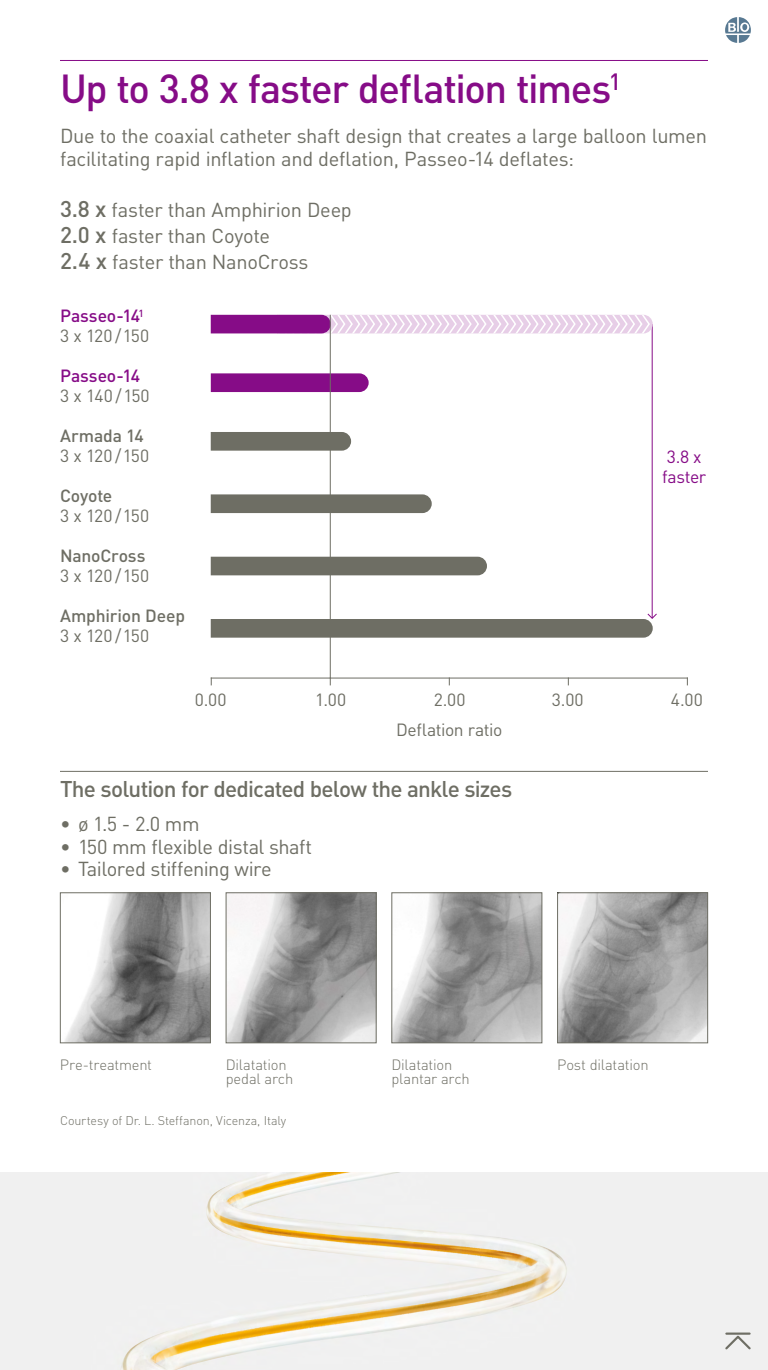
<style>
.page{position:relative;width:768px;height:1370px;background:#fff}
.page>*{position:absolute;margin:0;border:0;box-sizing:border-box;transform-origin:0 0}
.t1{font:500 40px "DIN Pro";letter-spacing:-.035em;color:#860c87}
.t2{font:500 22.5px "DIN Pro";letter-spacing:-.035em;color:#6e6e64}
.t3{font:20px/25.8px "DIN Pro";letter-spacing:-.015em;color:#6e6e64}
.t4{font:17.5px "DIN Pro";letter-spacing:-.02em;color:#6e6e64}
.t5{font:500 17.5px "DIN Pro";letter-spacing:-.01em;color:#6e6e64}
.t6{font:500 17.5px/20px "DIN Pro";letter-spacing:-.005em;color:#860c87}
.t7{font:17.5px/20px "DIN Pro";letter-spacing:-.02em;color:#860c87}
.t8{font:300 14.75px/14px "DIN Pro";letter-spacing:-.015em;color:#6e6e64}
.t9{font:300 12.5px "DIN Pro";letter-spacing:-.01em;color:#6e6e64}
.s1{font-weight:500;font-size:22.5px}
.s2{font-weight:400;color:#6e6e64}
</style>
<div class="page">
<img style="left:0;top:1173px;width:768px;height:197px">
<hr style="left:652px;top:324px;width:1px;height:294px;background:#860c87">
<svg style="left:725px;top:17px;width:26px;height:26px"></svg>
<hr style="left:60px;top:60px;width:648px;height:1px;background:#860c87">
<svg style="left:211px;top:315px;width:442px;height:18px"></svg>
<svg style="left:211px;top:373px;width:158px;height:19px;background:#8a148b"></svg>
<div style="left:211px;top:432px;width:140px;height:19px;background:#6e6e64"></div>
<div style="left:211px;top:494px;width:221px;height:19px;background:#6e6e64"></div>
<div style="left:211px;top:557px;width:276px;height:18px;background:#6e6e64"></div>
<svg style="left:211px;top:613px;width:446px;height:25px"></svg>
<hr style="left:211px;top:678px;width:477px;height:1px;background:#6e6e64">
<svg style="left:723px;top:1334px;width:30px;height:17px"></svg>
<hr style="left:726px;top:1333px;width:24px;height:2px;background:#6e6e64">
<img style="left:394px;top:894px;width:146px;height:147px">
<div style="left:392px;top:892px;width:150px;height:151px;border:1px solid #6e6e64"></div>
<img style="left:228px;top:894px;width:147px;height:147px">
<div style="left:226px;top:892px;width:151px;height:151px;border:1px solid #6e6e64"></div>
<img style="left:559px;top:894px;width:147px;height:147px">
<div style="left:557px;top:892px;width:151px;height:151px;border:1px solid #6e6e64"></div>
<img style="left:65px;top:894px;width:144px;height:147px">
<div style="left:60px;top:892px;width:151px;height:151px;border:1px solid #6e6e64"></div>
<hr style="left:330px;top:315px;width:1px;height:364px;background:#6e6e64">
<hr style="left:60px;top:771px;width:648px;height:1px;background:#6e6e64">
<h1 class="t1" style="left:60px;top:62px;width:563px">Up to 3.8 x faster deflation times<sup>1</sup></h1>
<p class="t3" style="left:60px;top:124px;width:649px;line-height:22.5px">Due to the coaxial catheter shaft design that creates a large balloon lumen facilitating rapid inflation and deflation, Passeo-14 deflates:</p>
<p class="t3" style="left:60px;top:196px;width:293px"><span class="s1">3.8 x</span> faster than Amphirion Deep<br><span class="s1">2.0 x</span> faster than Coyote<br><span class="s1">2.4 x</span> faster than NanoCross</p>
<p class="t6" style="left:60px;top:305px;width:91px">Passeo-14<sup>1<br></sup><span class="s2">3 x 120 /150</span></p>
<p class="t6" style="left:60px;top:365px;width:82px">Passeo-14</p>
<p class="t4" style="left:60px;top:384px;width:91px">3 x 140 /150</p>
<p class="t5" style="left:60px;top:424px;width:85px">Armada 14</p>
<p class="t4" style="left:60px;top:444px;width:91px">3 x 120 /150</p>
<p class="t5" style="left:60px;top:484px;width:54px">Coyote</p>
<p class="t4" style="left:60px;top:504px;width:91px">3 x 120 /150</p>
<p class="t5" style="left:60px;top:544px;width:87px">NanoCross</p>
<p class="t4" style="left:60px;top:564px;width:91px">3 x 120 /150</p>
<p class="t5" style="left:60px;top:604px;width:127px">Amphirion Deep</p>
<p class="t4" style="left:60px;top:624px;width:91px">3 x 120 /150</p>
<p class="t7" style="left:662px;top:446px;width:46px">3.8 x faster</p>
<p class="t4" style="left:195px;top:688px;width:33px">0.00</p>
<p class="t4" style="left:315px;top:688px;width:32px">1.00</p>
<p class="t4" style="left:434px;top:688px;width:33px">2.00</p>
<p class="t4" style="left:552px;top:688px;width:33px">3.00</p>
<p class="t4" style="left:671px;top:688px;width:34px">4.00</p>
<p class="t4" style="left:396px;top:718px;width:108px">Deflation ratio</p>
<p class="t2" style="left:60px;top:774px;width:454px">The solution for dedicated below the ankle sizes</p>
<p class="t3" style="left:60px;top:810px;width:141px">• ø 1.5 - 2.0 mm</p>
<p class="t3" style="left:60px;top:833px;width:254px">• 150 mm flexible distal shaft</p>
<p class="t3" style="left:60px;top:855px;width:213px">• Tailored stiffening wire</p>
<p class="t8" style="left:60px;top:1057px;width:94px">Pre-treatment</p>
<p class="t8" style="left:391px;top:1057px;width:80px">Dilatation plantar arch</p>
<p class="t8" style="left:557px;top:1057px;width:93px">Post dilatation</p>
<p class="t8" style="left:226px;top:1057px;width:69px">Dilatation pedal arch</p>
<p class="t9" style="left:60px;top:1112px;width:228px">Courtesy of Dr. L. Steffanon, Vicenza, Italy</p>
</div>
